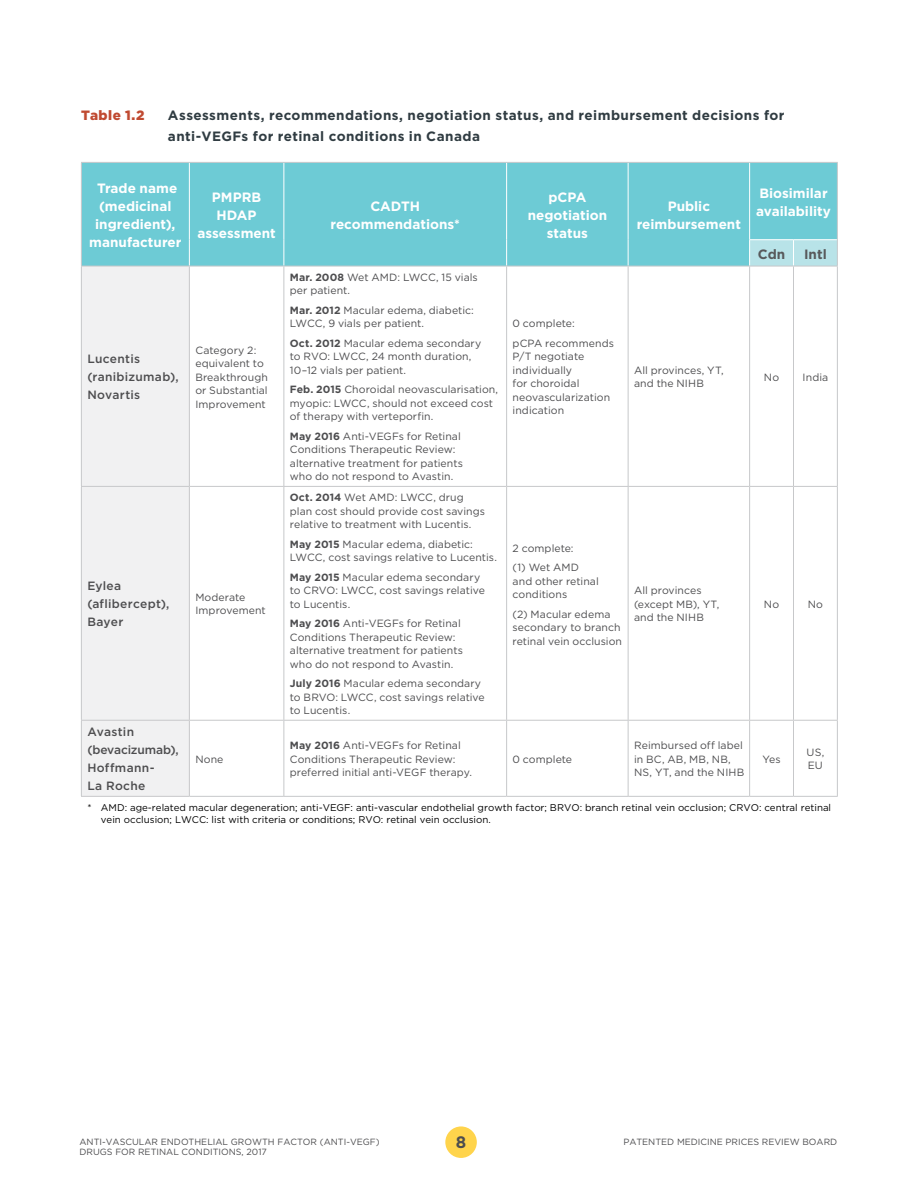
<style>
.page{position:relative;width:918px;height:1188px;background:#fff}
.page>*{position:absolute;margin:0;border:0;box-sizing:border-box;transform-origin:0 0}
.t1{font:700 16.65px "Gotham HTF";color:#4d4d4f}
.t2{font:700 13.5px/18px "Gotham HTF";color:#fff;text-align:center}
.t3{font:700 13.5px/21px "Gotham HTF";letter-spacing:.03em;color:#303c42}
.t4{font:900 13.5px "Gotham HTF";letter-spacing:.035em;color:#c04a31}
.t5{font:700 13.5px "Gotham HTF";color:#58595b}
.t6{font:500 12px/18px "Gotham HTF";letter-spacing:.025em;color:#4d4d4f}
.t7{font:10.5px/13.5px "Gotham HTF";letter-spacing:.005em;color:#4d4d4f}
.t8{font:9.75px/12px "Gotham HTF";color:#000}
.t9{font:9px "Gotham HTF";color:#4d4d4f}
.s1{font-weight:700}
</style>
<div class="page">
<div style="left:445px;top:1126px;width:32px;height:32px;background:#ffd44c;border-radius:50%"></div>
<div style="left:82px;top:163px;width:755px;height:103px;background:#6dcbd5"></div>
<div style="left:82px;top:267px;width:107px;height:529px;background:#f1f1f2"></div>
<hr style="left:189px;top:266px;width:1px;height:220px;background:#c7c8ca">
<hr style="left:284px;top:266px;width:1px;height:220px;background:#c7c8ca">
<hr style="left:506px;top:266px;width:1px;height:220px;background:#c7c8ca">
<hr style="left:628px;top:266px;width:1px;height:220px;background:#c7c8ca">
<hr style="left:749px;top:266px;width:1px;height:220px;background:#c7c8ca">
<hr style="left:793px;top:266px;width:1px;height:220px;background:#c7c8ca">
<hr style="left:81px;top:486px;width:108px;height:1px;background:#c7c8ca">
<hr style="left:189px;top:486px;width:95px;height:1px;background:#c7c8ca">
<hr style="left:189px;top:487px;width:1px;height:233px;background:#c7c8ca">
<hr style="left:284px;top:486px;width:223px;height:1px;background:#c7c8ca">
<hr style="left:284px;top:487px;width:1px;height:233px;background:#c7c8ca">
<hr style="left:507px;top:486px;width:121px;height:1px;background:#c7c8ca">
<hr style="left:506px;top:487px;width:1px;height:233px;background:#c7c8ca">
<hr style="left:628px;top:486px;width:122px;height:1px;background:#c7c8ca">
<hr style="left:628px;top:487px;width:1px;height:233px;background:#c7c8ca">
<hr style="left:750px;top:486px;width:44px;height:1px;background:#c7c8ca">
<hr style="left:749px;top:487px;width:1px;height:233px;background:#c7c8ca">
<hr style="left:794px;top:486px;width:44px;height:1px;background:#c7c8ca">
<hr style="left:793px;top:487px;width:1px;height:233px;background:#c7c8ca">
<hr style="left:81px;top:720px;width:108px;height:1px;background:#c7c8ca">
<hr style="left:189px;top:720px;width:95px;height:1px;background:#c7c8ca">
<hr style="left:189px;top:721px;width:1px;height:75px;background:#c7c8ca">
<hr style="left:284px;top:720px;width:223px;height:1px;background:#c7c8ca">
<hr style="left:284px;top:721px;width:1px;height:75px;background:#c7c8ca">
<hr style="left:507px;top:720px;width:121px;height:1px;background:#c7c8ca">
<hr style="left:506px;top:721px;width:1px;height:75px;background:#c7c8ca">
<hr style="left:628px;top:720px;width:122px;height:1px;background:#c7c8ca">
<hr style="left:628px;top:721px;width:1px;height:75px;background:#c7c8ca">
<hr style="left:750px;top:720px;width:44px;height:1px;background:#c7c8ca">
<hr style="left:749px;top:721px;width:1px;height:75px;background:#c7c8ca">
<hr style="left:794px;top:720px;width:44px;height:1px;background:#c7c8ca">
<hr style="left:793px;top:721px;width:1px;height:75px;background:#c7c8ca">
<hr style="left:189px;top:163px;width:1px;height:77px;background:#fff">
<hr style="left:284px;top:163px;width:1px;height:77px;background:#fff">
<hr style="left:506px;top:163px;width:1px;height:77px;background:#fff">
<hr style="left:628px;top:163px;width:1px;height:77px;background:#fff">
<svg style="left:189px;top:240px;width:1px;height:26px"></svg>
<svg style="left:284px;top:240px;width:1px;height:26px"></svg>
<svg style="left:506px;top:240px;width:1px;height:26px"></svg>
<svg style="left:628px;top:240px;width:1px;height:26px"></svg>
<hr style="left:749px;top:163px;width:1px;height:76px;background:#fff">
<hr style="left:749px;top:239px;width:45px;height:1px;background:#fff">
<hr style="left:794px;top:239px;width:43px;height:1px;background:#fff">
<hr style="left:81px;top:266px;width:1px;height:220px;background:#c7c8ca">
<hr style="left:837px;top:266px;width:1px;height:220px;background:#c7c8ca">
<hr style="left:81px;top:487px;width:1px;height:233px;background:#c7c8ca">
<hr style="left:837px;top:487px;width:1px;height:233px;background:#c7c8ca">
<hr style="left:81px;top:721px;width:1px;height:75px;background:#c7c8ca">
<hr style="left:837px;top:721px;width:1px;height:75px;background:#c7c8ca">
<hr style="left:81px;top:796px;width:108px;height:1px;background:#c7c8ca">
<hr style="left:189px;top:796px;width:95px;height:1px;background:#c7c8ca">
<hr style="left:284px;top:796px;width:223px;height:1px;background:#c7c8ca">
<hr style="left:507px;top:796px;width:121px;height:1px;background:#c7c8ca">
<hr style="left:628px;top:796px;width:122px;height:1px;background:#c7c8ca">
<hr style="left:750px;top:796px;width:44px;height:1px;background:#c7c8ca">
<hr style="left:794px;top:796px;width:44px;height:1px;background:#c7c8ca">
<hr style="left:81px;top:162px;width:108px;height:1px;background:#c7c8ca">
<hr style="left:81px;top:163px;width:1px;height:77px;background:#c7c8ca">
<hr style="left:189px;top:162px;width:95px;height:1px;background:#c7c8ca">
<hr style="left:284px;top:162px;width:223px;height:1px;background:#c7c8ca">
<hr style="left:507px;top:162px;width:121px;height:1px;background:#c7c8ca">
<hr style="left:628px;top:162px;width:122px;height:1px;background:#c7c8ca">
<svg style="left:81px;top:240px;width:1px;height:26px"></svg>
<hr style="left:81px;top:266px;width:108px;height:1px;background:#c7c8ca">
<hr style="left:189px;top:266px;width:95px;height:1px;background:#c7c8ca">
<hr style="left:284px;top:266px;width:223px;height:1px;background:#c7c8ca">
<hr style="left:507px;top:266px;width:121px;height:1px;background:#c7c8ca">
<hr style="left:628px;top:266px;width:122px;height:1px;background:#c7c8ca">
<hr style="left:750px;top:162px;width:44px;height:1px;background:#c7c8ca">
<hr style="left:794px;top:162px;width:44px;height:1px;background:#c7c8ca">
<hr style="left:837px;top:163px;width:1px;height:77px;background:#c7c8ca">
<svg style="left:749px;top:240px;width:89px;height:26px"></svg>
<hr style="left:750px;top:266px;width:44px;height:1px;background:#c7c8ca">
<hr style="left:794px;top:266px;width:44px;height:1px;background:#c7c8ca">
<p class="t4" style="left:81px;top:107px;width:65px">Table 1.2</p>
<p class="t3" style="left:168px;top:104px;width:618px">Assessments, recommendations, negotiation status, and reimbursement decisions for anti-VEGFs for retinal conditions in Canada</p>
<p class="t2" style="left:89px;top:179px;width:94px">Trade name (medicinal ingredient), manufacturer</p>
<p class="t2" style="left:197px;top:188px;width:80px">PMPRB<br>HDAP assessment</p>
<p class="t2" style="left:330px;top:197px;width:131px">CADTH recommendations*</p>
<p class="t2" style="left:528px;top:188px;width:81px">pCPA negotiation status</p>
<p class="t2" style="left:637px;top:197px;width:106px">Public reimbursement</p>
<p class="t2" style="left:756px;top:184px;width:76px;text-align:left">Biosimilar availability</p>
<p class="t5" style="left:758px;top:246px;width:29px">Cdn</p>
<p class="t5" style="left:804px;top:246px;width:24px">Intl</p>
<p class="t6" style="left:87px;top:350px;width:93px">Lucentis (ranibizumab),<br>Novartis</p>
<p class="t7" style="left:195px;top:343px;width:74px">Category 2: equivalent to<br>Breakthrough or Substantial<br>Improvement</p>
<p class="t6" style="left:87px;top:577px;width:84px">Eylea (aflibercept),<br>Bayer</p>
<p class="t7" style="left:195px;top:590px;width:72px">Moderate<br>Improvement</p>
<p class="t7" style="left:290px;top:270px;width:190px"><span class="s1">Mar. 2008</span> Wet AMD: LWCC, 15 vials per patient.</p>
<p class="t7" style="left:290px;top:303px;width:186px"><span class="s1">Mar. 2012</span> Macular edema, diabetic:<br>LWCC, 9 vials per patient.</p>
<p class="t7" style="left:290px;top:336px;width:193px"><span class="s1">Oct. 2012</span> Macular edema secondary to RVO: LWCC, 24 month duration,<br>10–12 vials per patient.</p>
<p class="t7" style="left:290px;top:383px;width:210px"><span class="s1">Feb. 2015</span> Choroidal neovascularisation, myopic: LWCC, should not exceed cost of therapy with verteporfin.</p>
<p class="t7" style="left:290px;top:429px;width:175px"><span class="s1">May 2016</span> Anti-VEGFs for Retinal<br>Conditions Therapeutic Review: alternative treatment for patients who do not respond to Avastin.</p>
<p class="t7" style="left:290px;top:491px;width:197px"><span class="s1">Oct. 2014</span> Wet AMD: LWCC, drug plan cost should provide cost savings relative to treatment with Lucentis.</p>
<p class="t7" style="left:290px;top:537px;width:209px"><span class="s1">May 2015</span> Macular edema, diabetic:<br>LWCC, cost savings relative to Lucentis.</p>
<p class="t7" style="left:290px;top:570px;width:197px"><span class="s1">May 2015</span> Macular edema secondary to CRVO: LWCC, cost savings relative to Lucentis.</p>
<p class="t7" style="left:290px;top:617px;width:175px"><span class="s1">May 2016</span> Anti-VEGFs for Retinal<br>Conditions Therapeutic Review: alternative treatment for patients who do not respond to Avastin.</p>
<p class="t7" style="left:290px;top:677px;width:196px"><span class="s1">July 2016</span> Macular edema secondary to BRVO: LWCC, cost savings relative to Lucentis.</p>
<p class="t7" style="left:513px;top:314px;width:103px;line-height:19.5px">0 complete:<br>pCPA recommends</p>
<p class="t7" style="left:513px;top:350px;width:99px">P/T negotiate individually<br>for choroidal neovascularization indication</p>
<p class="t7" style="left:634px;top:363px;width:91px">All provinces, YT, and the NIHB</p>
<p class="t7" style="left:764px;top:370px;width:17px">No</p>
<p class="t7" style="left:803px;top:370px;width:27px">India</p>
<p class="t7" style="left:513px;top:538px;width:68px;line-height:19.5px">2 complete: (1) Wet AMD</p>
<p class="t7" style="left:513px;top:574px;width:88px">and other retinal conditions</p>
<p class="t7" style="left:513px;top:607px;width:111px">(2) Macular edema secondary to branch retinal vein occlusion</p>
<p class="t7" style="left:634px;top:584px;width:87px">All provinces (except MB), YT, and the NIHB</p>
<p class="t7" style="left:764px;top:597px;width:17px">No</p>
<p class="t7" style="left:808px;top:597px;width:17px">No</p>
<p class="t6" style="left:87px;top:723px;width:93px">Avastin (bevacizumab),<br>Hoffmann-<br>La Roche</p>
<p class="t7" style="left:290px;top:739px;width:184px"><span class="s1">May 2016</span> Anti-VEGFs for Retinal<br>Conditions Therapeutic Review: preferred initial anti-VEGF therapy.</p>
<p class="t7" style="left:634px;top:739px;width:112px">Reimbursed off label in BC, AB, MB, NB,<br>NS, YT, and the NIHB</p>
<p class="t7" style="left:762px;top:752px;width:20px">Yes</p>
<p class="t7" style="left:807px;top:745px;width:19px">US,<br>EU</p>
<p class="t8" style="left:101px;top:801px;width:732px;text-indent:-14px">* AMD: age-related macular degeneration; anti-VEGF: anti-vascular endothelial growth factor; BRVO: branch retinal vein occlusion; CRVO: central retinal vein occlusion; LWCC: list with criteria or conditions; RVO: retinal vein occlusion.</p>
<p class="t7" style="left:513px;top:752px;width:61px">0 complete</p>
<p class="t7" style="left:195px;top:752px;width:30px">None</p>
<h1 class="t1" style="left:456px;top:1132px;width:12px">8</h1>
<p class="t9" style="left:80px;top:1136px;width:302px">ANTI-VASCULAR ENDOTHELIAL GROWTH FACTOR (ANTI-VEGF)</p>
<p class="t9" style="left:623px;top:1136px;width:215px">PATENTED MEDICINE PRICES REVIEW BOARD</p>
<p class="t9" style="left:80px;top:1147px;width:189px">DRUGS FOR RETINAL CONDITIONS, 2017</p>
</div>
